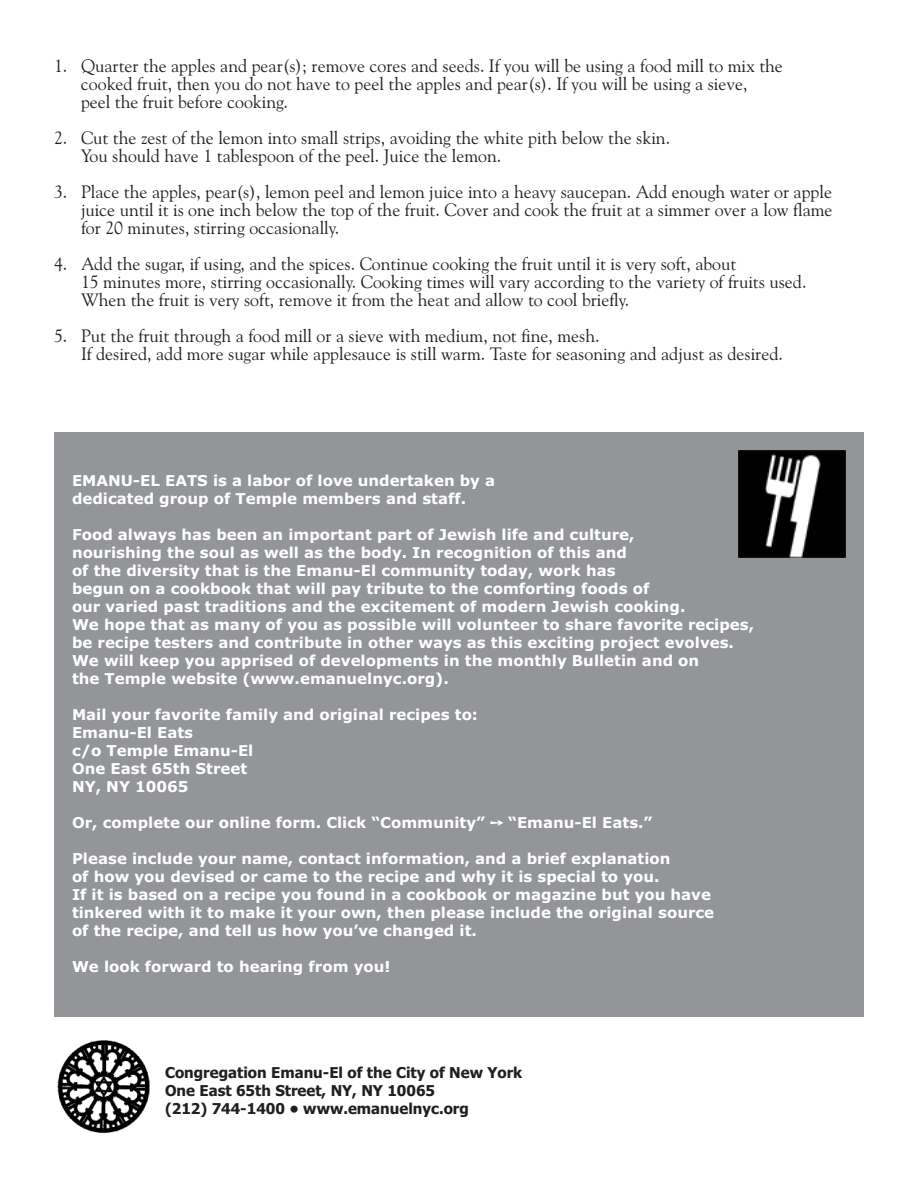
<style>
.page{position:relative;width:918px;height:1188px;background:#fff}
.page>*{position:absolute;margin:0;border:0;box-sizing:border-box;transform-origin:0 0}
.t1{font:18px/18px "Goudy Old Style BT";color:#231f20}
.t2{font:700 15px/18px "Verdana";color:#fff}
.t3{font:700 15px/18px "Tahoma";color:#231f20}
</style>
<div class="page">
<img style="left:57px;top:1040px;width:93px;height:94px">
<div style="left:54px;top:432px;width:810px;height:585px;background:#939598"></div>
<img style="left:738px;top:450px;width:108px;height:108px">
<p class="t1" style="left:81px;top:57px;width:703px;text-indent:-27px">1. Quarter the apples and pear(s); remove cores and seeds. If you will be using a food mill to mix the cooked fruit, then you do not have to peel the apples and pear(s). If you will be using a sieve,<br>peel the fruit before cooking.</p>
<p class="t1" style="left:81px;top:129px;width:591px;text-indent:-27px">2. Cut the zest of the lemon into small strips, avoiding the white pith below the skin.<br>You should have 1 tablespoon of the peel. Juice the lemon.</p>
<p class="t1" style="left:81px;top:183px;width:753px;text-align:justify;text-indent:-27px">3. Place the apples, pear(s), lemon peel and lemon juice into a heavy saucepan. Add enough water or apple juice until it is one inch below the top of the fruit. Cover and cook the fruit at a simmer over a low flame for 20 minutes, stirring occasionally.</p>
<p class="t1" style="left:81px;top:255px;width:727px;text-indent:-27px">4. Add the sugar, if using, and the spices. Continue cooking the fruit until it is very soft, about<br>15 minutes more, stirring occasionally. Cooking times will vary according to the variety of fruits used.<br>When the fruit is very soft, remove it from the heat and allow to cool briefly.</p>
<p class="t1" style="left:81px;top:327px;width:704px;text-indent:-27px">5. Put the fruit through a food mill or a sieve with medium, not fine, mesh.<br>If desired, add more sugar while applesauce is still warm. Taste for seasoning and adjust as desired.</p>
<p class="t2" style="left:72px;top:472px;width:425px">EMANU-EL EATS is a labor of love undertaken by a dedicated group of Temple members and staff.</p>
<p class="t2" style="left:72px;top:526px;width:684px">Food always has been an important part of Jewish life and culture,<br>nourishing the soul as well as the body. In recognition of this and<br>of the diversity that is the Emanu-El community today, work has<br>begun on a cookbook that will pay tribute to the comforting foods of<br>our varied past traditions and the excitement of modern Jewish cooking.<br>We hope that as many of you as possible will volunteer to share favorite recipes, be recipe testers and contribute in other ways as this exciting project evolves.<br>We will keep you apprised of developments in the monthly Bulletin and on<br>the Temple website (www.emanuelnyc.org).</p>
<p class="t2" style="left:72px;top:706px;width:408px">Mail your favorite family and original recipes to:<br>Emanu-El Eats<br>c/o Temple Emanu-El<br>One East 65th Street<br>NY, NY 10065</p>
<p class="t2" style="left:72px;top:814px;width:582px">Or, complete our online form. Click “Community” ➙ “Emanu-El Eats.”</p>
<p class="t2" style="left:72px;top:850px;width:644px">Please include your name, contact information, and a brief explanation<br>of how you devised or came to the recipe and why it is special to you.<br>If it is based on a recipe you found in a cookbook or magazine but you have tinkered with it to make it your own, then please include the original source of the recipe, and tell us how you’ve changed it.</p>
<p class="t2" style="left:72px;top:958px;width:320px">We look forward to hearing from you!</p>
<p class="t3" style="left:165px;top:1064px;width:359px">Congregation Emanu-El of the City of New York<br>One East 65th Street, NY, NY 10065<br>(212) 744-1400 • www.emanuelnyc.org</p>
</div>
